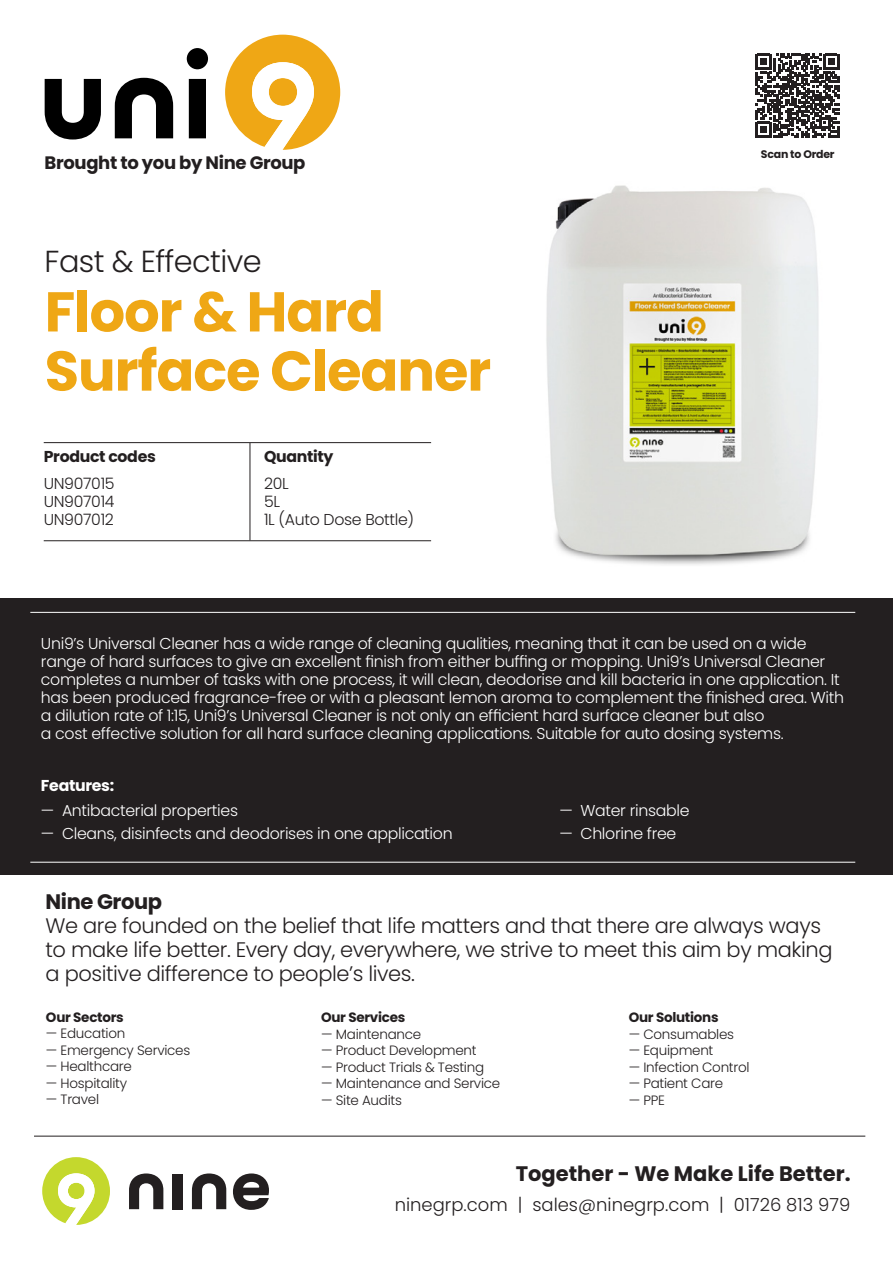
<style>
.page{position:relative;width:893px;height:1263px;background:#fff}
.page>*{position:absolute;margin:0;border:0;box-sizing:border-box;transform-origin:0 0}
.t1{font:700 55.95px/59.1px "Poppins";letter-spacing:-.02em;color:#efa715}
.t2{font:300 30.45px "Poppins";letter-spacing:-.02em;color:#231f20}
.t3{font:300 21px/24px "Poppins";letter-spacing:-.02em;color:#231f20}
.t4{font:700 21px "Poppins";color:#231f20}
.t5{font:700 21px "Poppins";letter-spacing:-.02em;color:#231f20}
.t6{font:300 18px "Poppins";color:#231f20}
.t7{font:700 18px "Poppins";letter-spacing:-.02em;color:#231f20}
.t8{font:300 15.75px/18px "Poppins";letter-spacing:-.02em;color:#fff}
.t9{font:300 15.75px/18px "Poppins";letter-spacing:-.02em;color:#231f20;text-align:justify}
.t10{font:700 15.75px "Poppins";letter-spacing:-.02em;color:#231f20}
.t11{font:700 15.75px "Poppins";letter-spacing:-.02em;color:#fff}
.t12{font:300 13.5px "Poppins";letter-spacing:-.02em;color:#231f20}
.t13{font:700 13.5px "Poppins";letter-spacing:-.02em;color:#231f20}
.t14{font:700 10.95px "Poppins";letter-spacing:-.02em;color:#231f20}
</style>
<div class="page">
<img style="left:546px;top:135px;width:294px;height:430px">
<svg style="left:129px;top:1173px;width:34px;height:36px"></svg>
<div style="left:173px;top:1174px;width:10px;height:35px;background:#231f20"></div>
<svg style="left:192px;top:1173px;width:34px;height:36px"></svg>
<svg style="left:233px;top:1173px;width:36px;height:37px"></svg>
<svg style="left:42px;top:1157px;width:68px;height:68px"></svg>
<hr style="left:34px;top:1136px;width:831px;height:1px;background:#231f20">
<svg style="left:225px;top:35px;width:115px;height:115px"></svg>
<svg style="left:45px;top:79px;width:56px;height:60px"></svg>
<svg style="left:115px;top:78px;width:58px;height:60px"></svg>
<svg style="left:187px;top:48px;width:21px;height:90px"></svg>
<svg style="left:755px;top:54px;width:84px;height:83px"></svg>
<hr style="left:250px;top:443px;width:1px;height:97px;background:#231f20">
<hr style="left:44px;top:442px;width:387px;height:1px;background:#231f20">
<hr style="left:44px;top:540px;width:387px;height:1px;background:#231f20">
<div style="left:0;top:598px;width:893px;height:276px;background:#231f20"></div>
<hr style="left:30px;top:612px;width:825px;height:1px;background:#fff">
<hr style="left:30px;top:862px;width:825px;height:1px;background:#fff">
<p class="t7" style="left:45px;top:152px;width:262px">Brought to you by Nine Group</p>
<p class="t14" style="left:761px;top:148px;width:75px">Scan to Order</p>
<h2 class="t2" style="left:45px;top:244px;width:219px">Fast &amp; Effective</h2>
<h1 class="t1" style="left:45px;top:283px;width:448px">Floor &amp; Hard<br>Surface Cleaner</h1>
<p class="t10" style="left:44px;top:448px;width:114px">Product codes</p>
<p class="t9" style="left:44px;top:475px;width:72px">UN907015<br>UN907014<br>UN907012</p>
<p class="t10" style="left:264px;top:448px;width:71px">Quantity</p>
<p class="t9" style="left:264px;top:475px;width:152px;text-align:left">20L<br>5L<br>1L (Auto Dose Bottle)</p>
<p class="t8" style="left:41px;top:635px;width:804px">Uni9’s Universal Cleaner has a wide range of cleaning qualities, meaning that it can be used on a wide range of hard surfaces to give an excellent finish from either buffing or mopping. Uni9’s Universal Cleaner completes a number of tasks with one process, it will clean, deodorise and kill bacteria in one application. It has been produced fragrance-free or with a pleasant lemon aroma to complement the finished area. With a dilution rate of 1:15, Uni9’s Universal Cleaner is not only an efficient hard surface cleaner but also<br>a cost effective solution for all hard surface cleaning applications. Suitable for auto dosing systems.</p>
<p class="t11" style="left:41px;top:777px;width:75px">Features:</p>
<p class="t8" style="left:41px;top:802px;width:199px">— Antibacterial properties</p>
<p class="t8" style="left:41px;top:824px;width:413px">— Cleans, disinfects and deodorises in one application</p>
<p class="t8" style="left:559px;top:802px;width:132px">— Water rinsable</p>
<p class="t8" style="left:559px;top:824px;width:118px">— Chlorine free</p>
<h3 class="t5" style="left:46px;top:889px;width:118px">Nine Group</h3>
<h3 class="t3" style="left:46px;top:913px;width:788px">We are founded on the belief that life matters and that there are always ways to make life better. Every day, everywhere, we strive to meet this aim by making a positive difference to people’s lives.</h3>
<p class="t13" style="left:629px;top:1009px;width:91px">Our Solutions</p>
<p class="t12" style="left:629px;top:1026px;width:107px">— Consumables</p>
<p class="t12" style="left:629px;top:1042px;width:86px">— Equipment</p>
<p class="t12" style="left:629px;top:1059px;width:122px">— Infection Control</p>
<p class="t12" style="left:629px;top:1075px;width:96px">— Patient Care</p>
<p class="t12" style="left:629px;top:1092px;width:38px">— PPE</p>
<p class="t13" style="left:321px;top:1009px;width:86px">Our Services</p>
<p class="t12" style="left:321px;top:1026px;width:102px">— Maintenance</p>
<p class="t12" style="left:321px;top:1042px;width:157px">— Product Development</p>
<p class="t12" style="left:321px;top:1059px;width:165px">— Product Trials &amp; Testing</p>
<p class="t12" style="left:321px;top:1075px;width:181px">— Maintenance and Service</p>
<p class="t12" style="left:321px;top:1092px;width:82px">— Site Audits</p>
<p class="t13" style="left:46px;top:1009px;width:79px">Our Sectors</p>
<p class="t12" style="left:46px;top:1026px;width:81px">— Education</p>
<p class="t12" style="left:46px;top:1042px;width:146px">— Emergency Services</p>
<p class="t12" style="left:46px;top:1059px;width:87px">— Healthcare</p>
<p class="t12" style="left:46px;top:1075px;width:83px">— Hospitality</p>
<p class="t12" style="left:46px;top:1092px;width:55px">— Travel</p>
<h3 class="t4" style="left:516px;top:1162px;width:336px">Together - We Make Life Better.</h3>
<p class="t6" style="left:395px;top:1194px;width:457px">ninegrp.com | sales@ninegrp.com | 01726 813 979</p>
</div>
